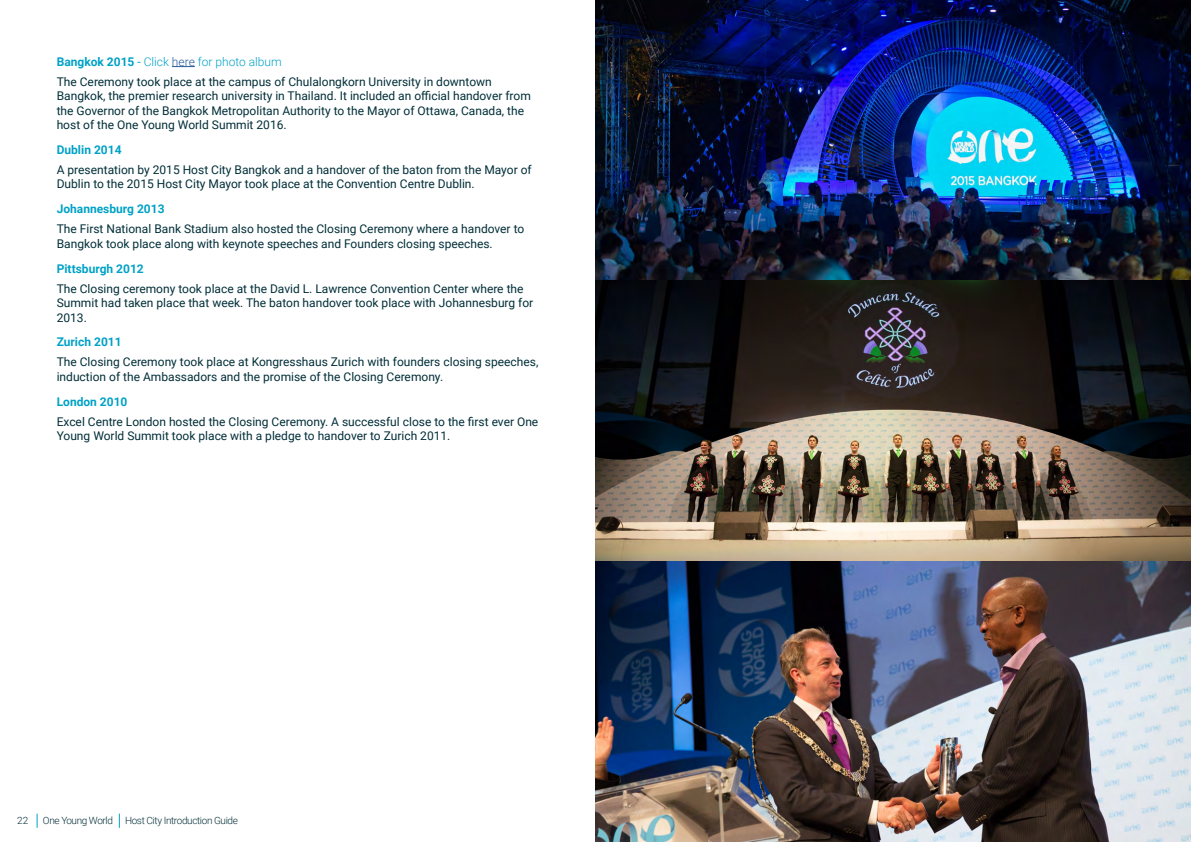
<style>
.page{position:relative;width:1191px;height:842px;background:#fff}
.page>*{position:absolute;margin:0;border:0;box-sizing:border-box;transform-origin:0 0}
.t1{font:12px/14.4px "Roboto";color:#012e38}
.t2{font:700 12px "Roboto";color:#00a2c7}
.t3{font:300 10px "Roboto";letter-spacing:-.04em;color:#012e38}
.s1{font-weight:700;color:#00a2c7}
.s2{color:#00a2c7}
.s3{font-weight:300;color:#00a2c7}
.s4{font-weight:300;color:#275b9b}
</style>
<div class="page">
<svg style="left:172px;top:66px;width:23px;height:1px"></svg>
<img style="left:595px;top:0;width:596px;height:842px">
<svg style="left:37px;top:814px;width:1px;height:14px"></svg>
<svg style="left:119px;top:814px;width:1px;height:14px"></svg>
<p class="t1" style="left:57px;top:51px;width:436px;line-height:20.1px"><span class="s1">Bangkok 2015</span> <span class="s2">-</span> <span class="s3">Click</span> <span class="s4">here</span> <span class="s3">for photo album<br></span>The Ceremony took place at the campus of Chulalongkorn University in downtown</p>
<p class="t1" style="left:57px;top:88px;width:476px">Bangkok, the premier research university in Thailand. It included an official handover from the Governor of the Bangkok Metropolitan Authority to the Mayor of Ottawa, Canada, the host of the One Young World Summit 2016.</p>
<p class="t2" style="left:57px;top:141px;width:66px">Dublin 2014</p>
<p class="t1" style="left:57px;top:162px;width:476px">A presentation by 2015 Host City Bangkok and a handover of the baton from the Mayor of<br>Dublin to the 2015 Host City Mayor took place at the Convention Centre Dublin.</p>
<p class="t2" style="left:57px;top:200px;width:109px">Johannesburg 2013</p>
<p class="t1" style="left:57px;top:221px;width:469px">The First National Bank Stadium also hosted the Closing Ceremony where a handover to<br>Bangkok took place along with keynote speeches and Founders closing speeches.</p>
<p class="t2" style="left:57px;top:260px;width:89px">Pittsburgh 2012</p>
<p class="t1" style="left:57px;top:281px;width:478px">The Closing ceremony took place at the David L. Lawrence Convention Center where the<br>Summit had taken place that week. The baton handover took place with Johannesburg for<br>2013.</p>
<p class="t2" style="left:57px;top:334px;width:66px">Zurich 2011</p>
<p class="t1" style="left:57px;top:354px;width:483px">The Closing Ceremony took place at Kongresshaus Zurich with founders closing speeches, induction of the Ambassadors and the promise of the Closing Ceremony.</p>
<p class="t2" style="left:57px;top:393px;width:72px">London 2010</p>
<p class="t1" style="left:57px;top:414px;width:483px">Excel Centre London hosted the Closing Ceremony. A successful close to the first ever One<br>Young World Summit took place with a pledge to handover to Zurich 2011.</p>
<p class="t3" style="left:17px;top:813px;width:13px">22</p>
<p class="t3" style="left:43px;top:813px;width:196px">One Young World Host City Introduction Guide</p>
</div>
